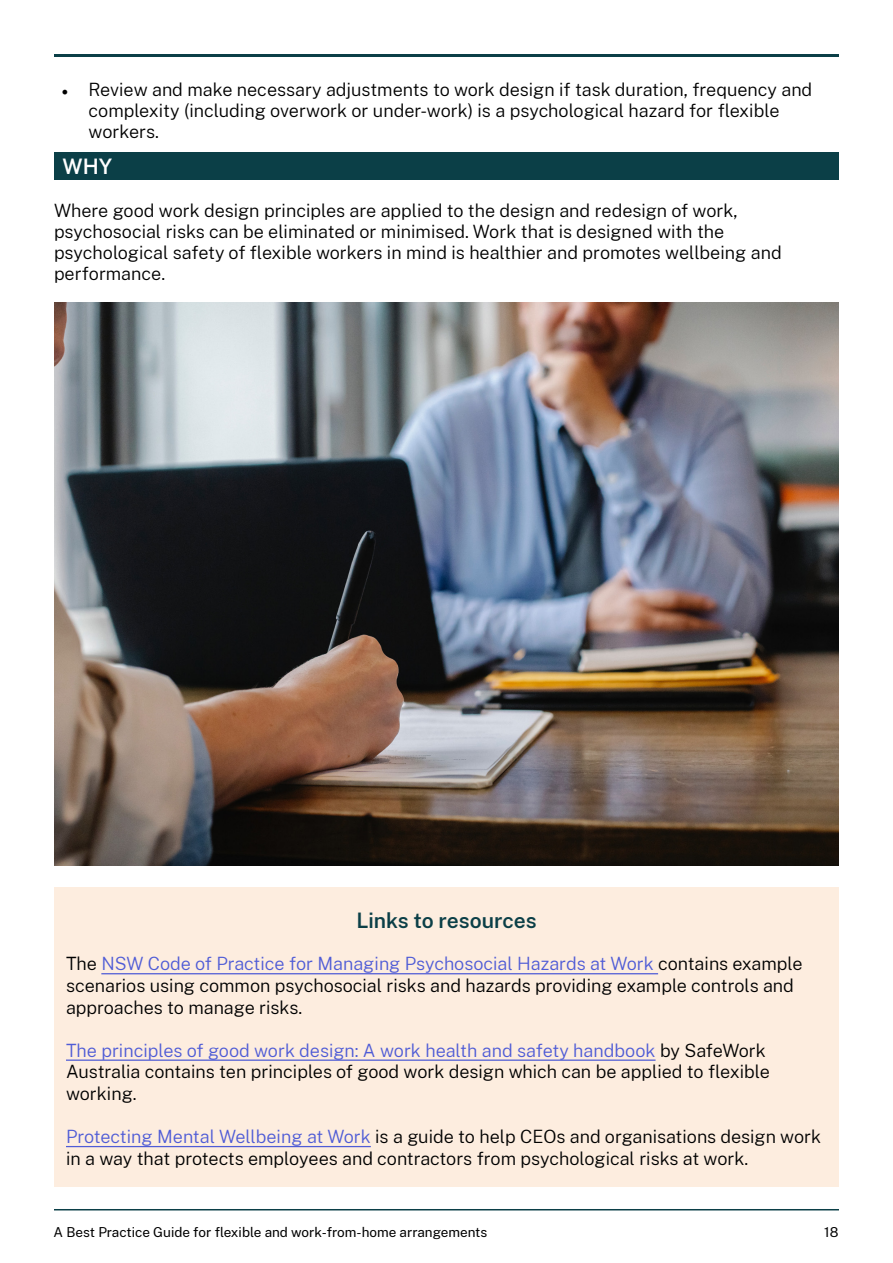
<style>
.page{position:relative;width:893px;height:1263px;background:#fff}
.page>*{position:absolute;margin:0;border:0;box-sizing:border-box;transform-origin:0 0}
.t1{font:600 21px "Public Sans";color:#0b3f47}
.t2{font:600 21px "Public Sans";color:#fff}
.t3{font:300 18px/21.6px "Public Sans";color:#000}
.t4{font:13.5px "Public Sans";color:#000}
.s1{font-family:"Minion Pro";font-weight:400}
.s2{color:#4f5cd6}
</style>
<div class="page">
<hr style="left:54px;top:1209px;width:785px;height:1px;background:#0b3f47">
<hr style="left:54px;top:54px;width:785px;height:3px;background:#0b3f47">
<div style="left:54px;top:887px;width:785px;height:299px;background:#fdeddf"></div>
<hr style="left:101px;top:973px;width:557px;height:1px;background:#4f5cd6">
<hr style="left:66px;top:1059px;width:590px;height:2px;background:#4f5cd6">
<hr style="left:66px;top:1146px;width:305px;height:1px;background:#4f5cd6">
<img style="left:54px;top:303px;width:785px;height:562px">
<div style="left:54px;top:152px;width:785px;height:28px;background:#0b3f47"></div>
<p class="t3" style="left:88px;top:78px;width:725px;line-height:21px;text-indent:-27px"><span class="s1">•</span> Review and make necessary adjustments to work design if task duration, frequency and complexity (including overwork or under-work) is a psychological hazard for flexible workers.</p>
<p class="t2" style="left:63px;top:151px;width:51px">WHY</p>
<p class="t3" style="left:54px;top:199px;width:729px;line-height:21px">Where good work design principles are applied to the design and redesign of work, psychosocial risks can be eliminated or minimised. Work that is designed with the psychological safety of flexible workers in mind is healthier and promotes wellbeing and performance.</p>
<p class="t1" style="left:356px;top:905px;width:182px">Links to resources</p>
<p class="t3" style="left:66px;top:952px;width:738px">The <span class="s2">NSW Code of Practice for Managing Psychosocial Hazards at Work</span> contains example scenarios using common psychosocial risks and hazards providing example controls and approaches to manage risks.</p>
<p class="t3" style="left:66px;top:1039px;width:705px"><span class="s2">The principles of good work design: A work health and safety handbook</span> by SafeWork<br>Australia contains ten principles of good work design which can be applied to flexible working.</p>
<p class="t3" style="left:66px;top:1125px;width:757px"><span class="s2">Protecting Mental Wellbeing at Work</span> is a guide to help CEOs and organisations design work in a way that protects employees and contractors from psychological risks at work.</p>
<p class="t4" style="left:54px;top:1223px;width:435px">A Best Practice Guide for flexible and work-from-home arrangements</p>
<p class="t4" style="left:824px;top:1223px;width:16px">18</p>
</div>
